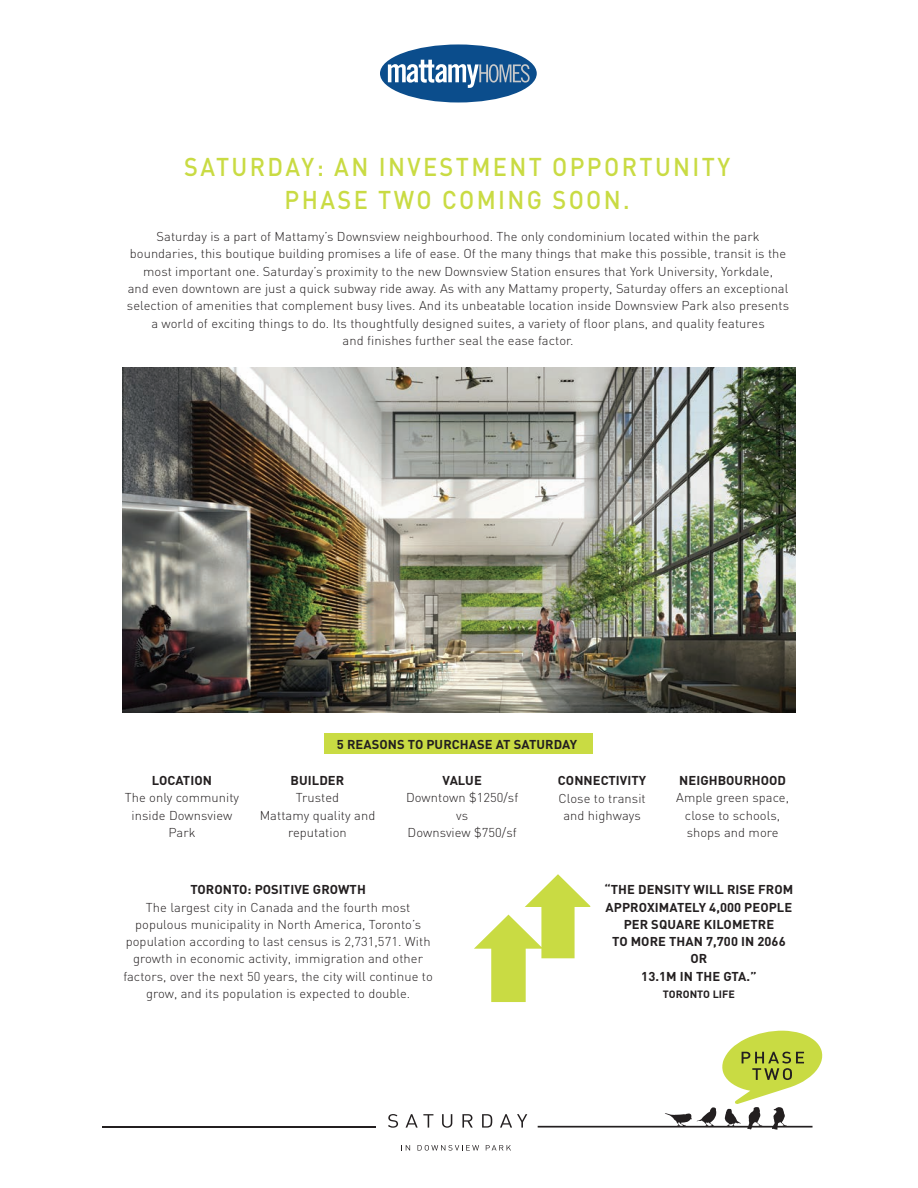
<style>
.page{position:relative;width:918px;height:1188px;background:#fff}
.page>*{position:absolute;margin:0;border:0;box-sizing:border-box;transform-origin:0 0}
.t1{font:500 25.5px/33px "DIN";letter-spacing:.1em;color:#c9db43;text-align:center;scale:.92 1}
.t2{font:300 12.75px/17.2px "DIN";letter-spacing:.005em;color:#231f20;text-align:center}
.t3{font:700 12.75px/17.2px "DIN";letter-spacing:.005em;color:#231f20;text-align:center}
.t4{font:700 10.5px "DIN";letter-spacing:.005em;color:#231f20}
</style>
<div class="page">
<div style="left:325px;top:733px;width:268px;height:21px;background:#c9db43"></div>
<div style="left:380px;top:44px;width:157px;height:58px;background:#0b4d8c;border-radius:50%"></div>
<svg style="left:388px;top:60px;width:142px;height:28px"></svg>
<img style="left:122px;top:368px;width:674px;height:345px">
<svg style="left:474px;top:874px;width:116px;height:128px"></svg>
<svg style="left:405px;top:1145px;width:5px;height:6px"></svg>
<svg style="left:418px;top:1145px;width:61px;height:6px"></svg>
<svg style="left:486px;top:1145px;width:25px;height:6px"></svg>
<svg style="left:388px;top:1114px;width:10px;height:14px"></svg>
<svg style="left:406px;top:1114px;width:27px;height:14px"></svg>
<svg style="left:442px;top:1114px;width:10px;height:14px"></svg>
<svg style="left:462px;top:1114px;width:11px;height:14px"></svg>
<svg style="left:482px;top:1114px;width:10px;height:14px"></svg>
<svg style="left:500px;top:1114px;width:27px;height:14px"></svg>
<hr style="left:102px;top:1126px;width:273px;height:2px;background:#231f20">
<svg style="left:538px;top:1030px;width:285px;height:100px"></svg>
<h1 class="t1" style="left:184px;top:150px;width:595px">SATURDAY: AN INVESTMENT OPPORTUNITY<br>PHASE TWO COMING SOON.</h1>
<p class="t2" style="left:127px;top:228px;width:664px">Saturday is a part of Mattamy’s Downsview neighbourhood. The only condominium located within the park boundaries, this boutique building promises a life of ease. Of the many things that make this possible, transit is the most important one. Saturday’s proximity to the new Downsview Station ensures that York University, Yorkdale,<br>and even downtown are just a quick subway ride away. As with any Mattamy property, Saturday offers an exceptional selection of amenities that complement busy lives. And its unbeatable location inside Downsview Park also presents a world of exciting things to do. Its thoughtfully designed suites, a variety of floor plans, and quality features<br>and finishes further seal the ease factor.</p>
<p class="t3" style="left:152px;top:771px;width:62px">LOCATION</p>
<p class="t2" style="left:125px;top:789px;width:116px">The only community inside Downsview<br>Park</p>
<p class="t3" style="left:337px;top:735px;width:242px">5 REASONS TO PURCHASE AT SATURDAY</p>
<p class="t3" style="left:291px;top:771px;width:55px">BUILDER</p>
<p class="t2" style="left:260px;top:789px;width:117px">Trusted<br>Mattamy quality and reputation</p>
<p class="t3" style="left:443px;top:771px;width:41px">VALUE</p>
<p class="t2" style="left:406px;top:789px;width:114px">Downtown $1250/sf vs<br>Downsview $750/sf</p>
<p class="t3" style="left:558px;top:771px;width:90px">CONNECTIVITY</p>
<p class="t2" style="left:559px;top:789px;width:89px">Close to transit and highways</p>
<p class="t3" style="left:679px;top:771px;width:108px">NEIGHBOURHOOD</p>
<p class="t2" style="left:676px;top:789px;width:114px">Ample green space, close to schools, shops and more</p>
<p class="t3" style="left:190px;top:881px;width:177px">TORONTO: POSITIVE GROWTH</p>
<p class="t2" style="left:123px;top:898px;width:311px">The largest city in Canada and the fourth most populous municipality in North America, Toronto’s population according to last census is 2,731,571. With growth in economic activity, immigration and other factors, over the next 50 years, the city will continue to grow, and its population is expected to double.</p>
<p class="t3" style="left:605px;top:881px;width:190px">“THE DENSITY WILL RISE FROM<br>APPROXIMATELY 4,000 PEOPLE<br>PER SQUARE KILOMETRE<br>TO MORE THAN 7,700 IN 2066<br>OR<br>13.1M IN THE GTA.”</p>
<p class="t4" style="left:663px;top:987px;width:74px">TORONTO LIFE</p>
</div>
